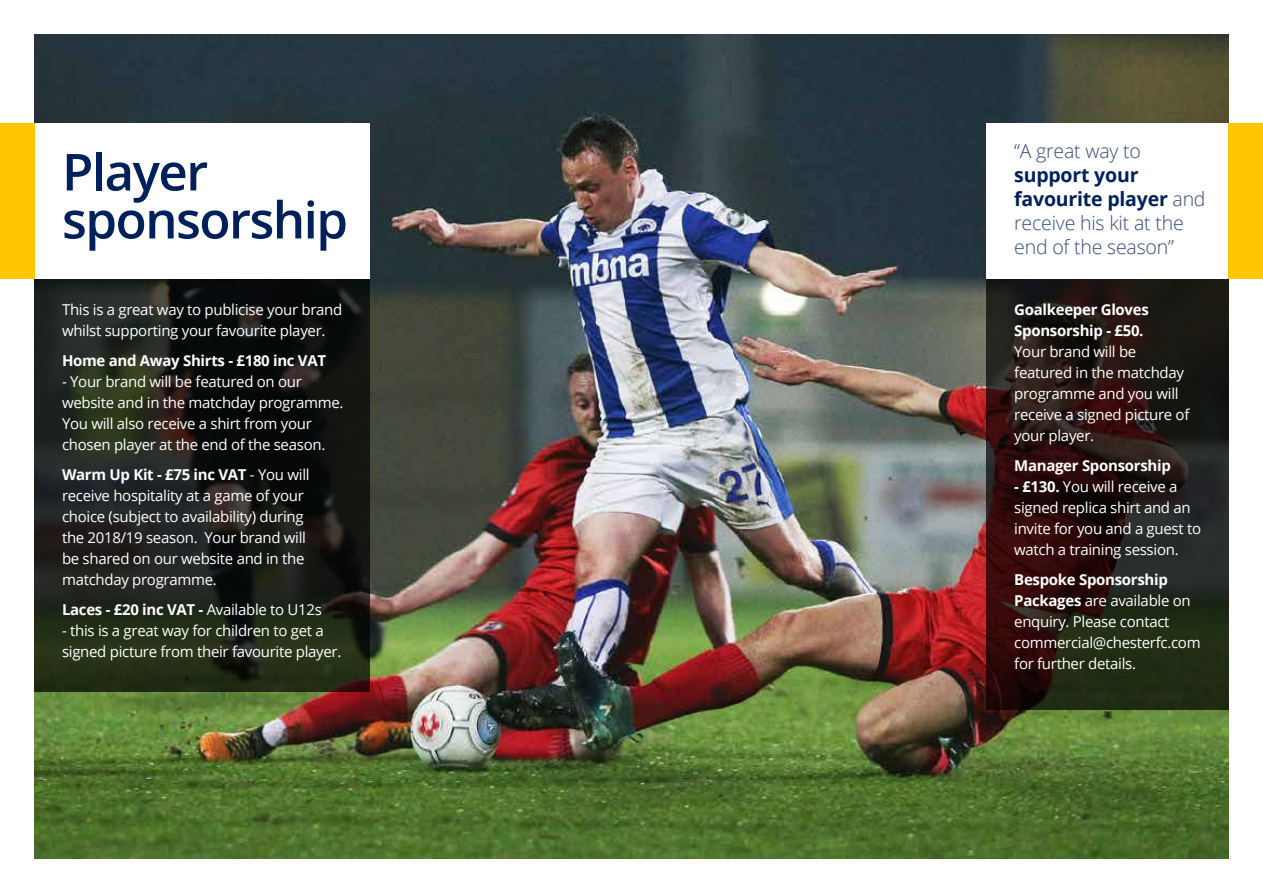
<style>
.page{position:relative;width:1263px;height:893px;background:#fff}
.page>*{position:absolute;margin:0;border:0;box-sizing:border-box;transform-origin:0 0}
.t1{font:600 51px/48px "Open Sans";letter-spacing:-.03em;color:#00205c}
.t2{font:300 19.5px/24px "Open Sans";letter-spacing:-.01em;color:#334c7c}
.t3{font:15px/21px "Open Sans";letter-spacing:-.02em;color:#fff}
.t4{font:700 15px/21px "Open Sans";letter-spacing:-.02em;color:#fff}
.s1{font-weight:700;color:#00205c}
.s2{font-weight:700}
.s3{font-weight:400}
</style>
<div class="page">
<img style="left:34px;top:34px;width:1195px;height:825px">
<svg style="left:34px;top:279px;width:336px;height:413px;background:#1b1e17"></svg>
<svg style="left:986px;top:279px;width:243px;height:431px;background:#241a13"></svg>
<div style="left:34px;top:123px;width:336px;height:156px;background:#fff"></div>
<div style="left:986px;top:123px;width:243px;height:156px;background:#fff"></div>
<div style="left:0;top:123px;width:34px;height:156px;background:#fdc600"></div>
<div style="left:1229px;top:123px;width:34px;height:156px;background:#fdc600"></div>
<h1 class="t1" style="left:62px;top:147px;width:288px">Player sponsorship</h1>
<h2 class="t2" style="left:1014px;top:138px;width:128px">“A great way to</h2>
<h2 class="t2" style="left:1014px;top:162px;width:193px"><span class="s1">support your favourite player</span> and receive his kit at the end of the season”</h2>
<p class="t3" style="left:62px;top:298px;width:282px">This is a great way to publicise your brand whilst supporting your favourite player.</p>
<p class="t4" style="left:62px;top:349px;width:266px">Home and Away Shirts - £180 inc VAT</p>
<p class="t3" style="left:62px;top:370px;width:283px">- Your brand will be featured on our website and in the matchday programme.<br>You will also receive a shirt from your chosen player at the end of the season.</p>
<p class="t3" style="left:62px;top:463px;width:249px"><span class="s2">Warm Up Kit - £75 inc VAT</span> - You will receive hospitality at a game of your choice (subject to availability) during the 2018/19 season. Your brand will be shared on our website and in the matchday programme.</p>
<p class="t4" style="left:62px;top:598px;width:261px">Laces - £20 inc VAT - <span class="s3">Available to U12s</span></p>
<p class="t3" style="left:62px;top:619px;width:281px">- this is a great way for children to get a signed picture from their favourite player.</p>
<p class="t4" style="left:1014px;top:298px;width:136px">Goalkeeper Gloves<br>Sponsorship - £50.</p>
<p class="t3" style="left:1014px;top:340px;width:177px">Your brand will be featured in the matchday programme and you will receive a signed picture of your player.</p>
<p class="t4" style="left:1014px;top:454px;width:158px">Manager Sponsorship</p>
<p class="t3" style="left:1014px;top:475px;width:188px"><span class="s2">- £130.</span> You will receive a signed replica shirt and an invite for you and a guest to watch a training session.</p>
<p class="t3" style="left:1014px;top:568px;width:188px"><span class="s2">Bespoke Sponsorship<br>Packages</span> are available on enquiry. Please contact commercial@chesterfc.com for further details.</p>
</div>
